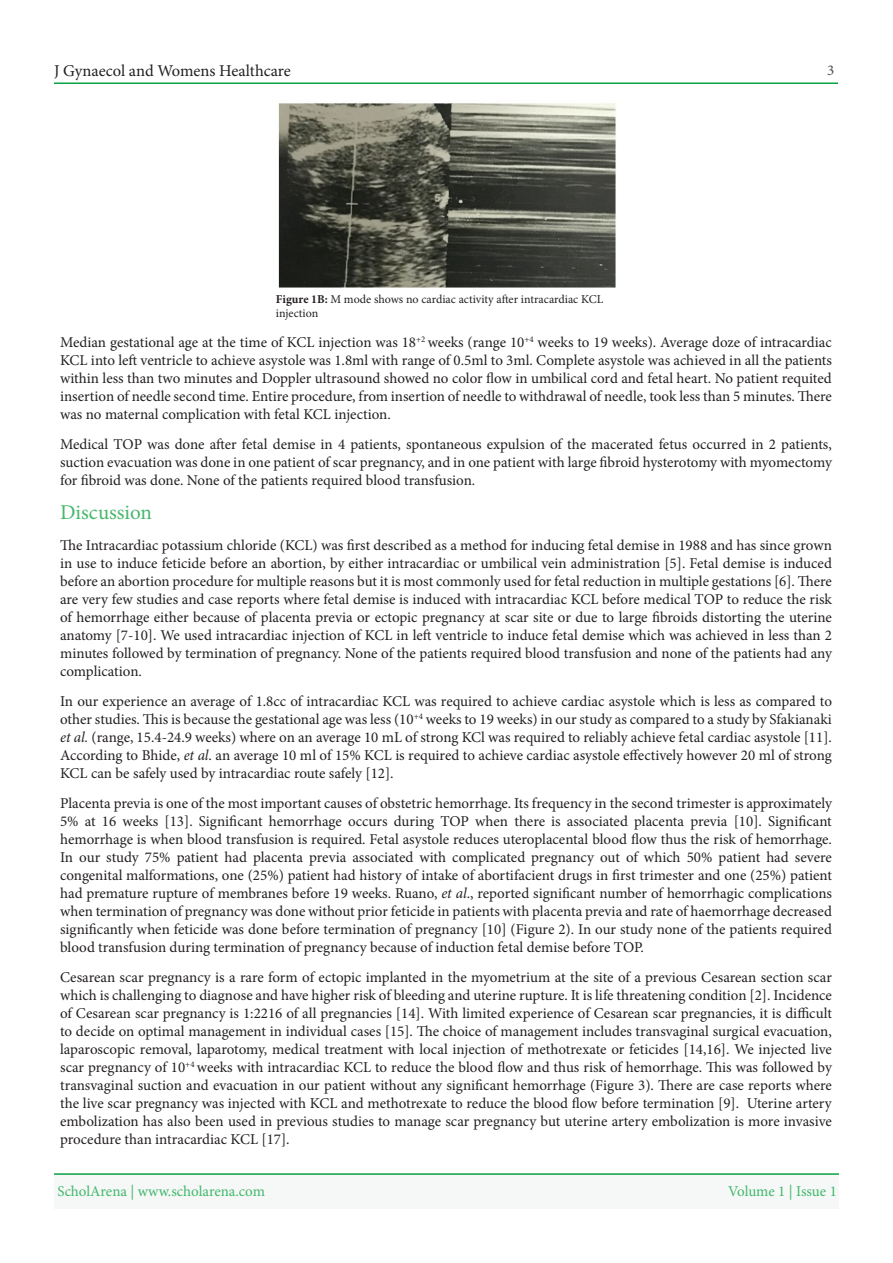
<style>
.page{position:relative;width:893px;height:1263px;background:#fff}
.page>*{position:absolute;margin:0;border:0;box-sizing:border-box;transform-origin:0 0}
.t1{font:21px "Minion Pro";color:#45b86b}
.t2{font:16.5px "Minion Pro";letter-spacing:-.005em;color:#231f20}
.t3{font:15px/18px "Minion Pro";color:#231f20;text-align:justify}
.t4{font:15px "Minion Pro";letter-spacing:-.005em;color:#40b86b}
.t5{font:15px "Minion Pro";color:#524c4c}
.t6{font:12px/14.4px "Minion Pro";color:#231f20}
.s1{font-weight:700}
.s2{font-style:italic}
</style>
<div class="page">
<hr style="left:54px;top:82px;width:784px;height:2px;background:#0aa345">
<div style="left:54px;top:1174px;width:785px;height:35px;background:#f6f7f7"></div>
<hr style="left:54px;top:1173px;width:785px;height:2px;background:#0aa345">
<img style="left:278px;top:102px;width:338px;height:186px">
<p class="t2" style="left:54px;top:59px;width:238px">J Gynaecol and Womens Healthcare</p>
<p class="t6" style="left:276px;top:292px;width:329px"><span class="s1">Figure B1</span> M<span class="s1">:</span> mode shows no cardiac activity after intracardiac KCL injection</p>
<p class="t5" style="left:827px;top:60px;width:9px">3</p>
<p class="t3" style="left:60px;top:333px;width:773px">Median gestational age at the time of KCL injection was 18<sup>+2</sup> weeks (range 10<sup>+4</sup> weeks to 19 weeks .) Average doze of intracardiac KCL into left ventricle to achieve asystole was 1.8ml with range of 0.5ml to 3ml. Complete asystole was achieved in all the patients within less than two minutes and Doppler ultrasound showed no color flow in umbilical cord and fetal heart. No patient requited insertion of needle second time. Entire procedure, from insertion of needle to withdrawal of needle, took less than 5 minutes. There was no maternal complication with fetal KCL injection.</p>
<p class="t3" style="left:60px;top:435px;width:773px">Medical TOP was done after fetal demise in 4 patients, spontaneous expulsion of the macerated fetus occurred in 2 patients, suction evacuation was done in one patient of scar pregnancy, and in one patient with large fibroid hysterotomy with myomectomy for fibroid was done. None of the patients required blood transfusion.</p>
<p class="t1" style="left:60px;top:499px;width:93px">Discussion</p>
<p class="t3" style="left:60px;top:536px;width:773px">The Intracardiac potassium chloride (KCL) was first described as a method for inducing fetal demise in 1988 and has since grown in use to induce feticide before an abortion, by either intracardiac or umbilical vein administration [ .]5 Fetal demise is induced before an abortion procedure for multiple reasons but isit most commonly used for fetal reduction in multiple gestations .]6[ There are very few studies and case reports where fetal demise is induced with intracardiac KCL before medical TOP to reduce the risk of hemorrhage either because of placenta previa or ectopic pregnancy at scar site or due to large fibroids distorting the uterine anatomy [7-10 .] We used intracardiac injection of KCL in left ventricle to induce fetal demise which was achieved in less than 2 minutes followed by termination of pregnancy. None of the patients required blood transfusion and none of the patients had any complication.</p>
<p class="t3" style="left:60px;top:692px;width:773px">In our experience an average of 1.8cc of intracardiac KCL was required to achieve cardiac asystole which is less as compared to other studies. This is because the gestational age was less (10<sup>+4</sup> weeks to 19 weeks) in our study as compared to a study by Sfakianaki <span class="s2">et al</span> (<span class="s2">.</span> range, 15.4-24.9 weeks) where on an average 10 mL of strong KCl was required to reliably achieve fetal cardiac asystole ]11 .[ According to Bhide, <span class="s2">et al</span>. an average 10 ml of 15% KCL is required to achieve cardiac asystole effectively however 20 ml of strong KCL can be safely used by intracardiac route safely ]12 .[</p>
<p class="t3" style="left:60px;top:794px;width:773px">Placenta previa is one of the most important causes of obstetric hemorrhage. Its frequency in the second trimester is approximately 5% at 16 weeks [13 .] Significant hemorrhage occurs during TOP when there is associated placenta previa [10 .] Significant hemorrhage is when blood transfusion is required. Fetal asystole reduces uteroplacental blood flow thus the risk of hemorrhage.<br>In our study 75% patient had placenta previa associated with complicated pregnancy out of which 50% patient had severe congenital malformations, one (25%) patient had history of intake of abortifacient drugs in first trimester and one (25%) patient had premature rupture of membranes before 19 weeks. Ruano, <span class="s2">et al</span>., reported significant number of hemorrhagic complications when termination of pregnancy was done without prior feticide in patients with placenta previa and rate of haemorrhage decreased significantly when feticide was done before termination of pregnancy [10] (Figure I n.)2 our study none of the patients required blood transfusion during termination of pregnancy because of induction fetal demise before TOP.</p>
<p class="t3" style="left:60px;top:968px;width:773px;text-align:right">Cesarean scar pregnancy is a rare form of ectopic implanted in the myometrium at the site of a previous Cesarean section scar which is challenging to diagnose and have higher risk of bleeding and uterine rupture It. is life threatening condition .]2[ Incidence of Cesarean scar pregnancy is 1:2216 of all pregnancies [14 .] With limited experience of Cesarean scar pregnancies isit, difficult to decide on optimal management in individual cases [15 .] The choice of management includes transvaginal surgical evacuation, laparoscopic removal, laparotomy, medical treatment with local injection of methotrexate or feticides [14,16 .] We injected live scar pregnancy of 10<sup>+4</sup> weeks with intracardiac KCL to reduce the blood flow and thus risk of hemorrhage. This was followed by transvaginal suction and evacuation in our patient without any significant hemorrhage (Figure .)3 There are case reports where Uterine artery</p>
<p class="t3" style="left:60px;top:1094px;width:773px;text-align:left">the live scar pregnancy was injected with KCL and methotrexate to reduce the blood flow before termination .]9[<br>embolization has also been used in previous studies to manage scar pregnancy but uterine artery embolization is more invasive procedure than intracardiac KCL ]17 .[</p>
<p class="t4" style="left:57px;top:1181px;width:209px">ScholArena | www.scholarena.com</p>
<p class="t4" style="left:728px;top:1181px;width:110px">Volume 1 | Issue 1</p>
</div>
